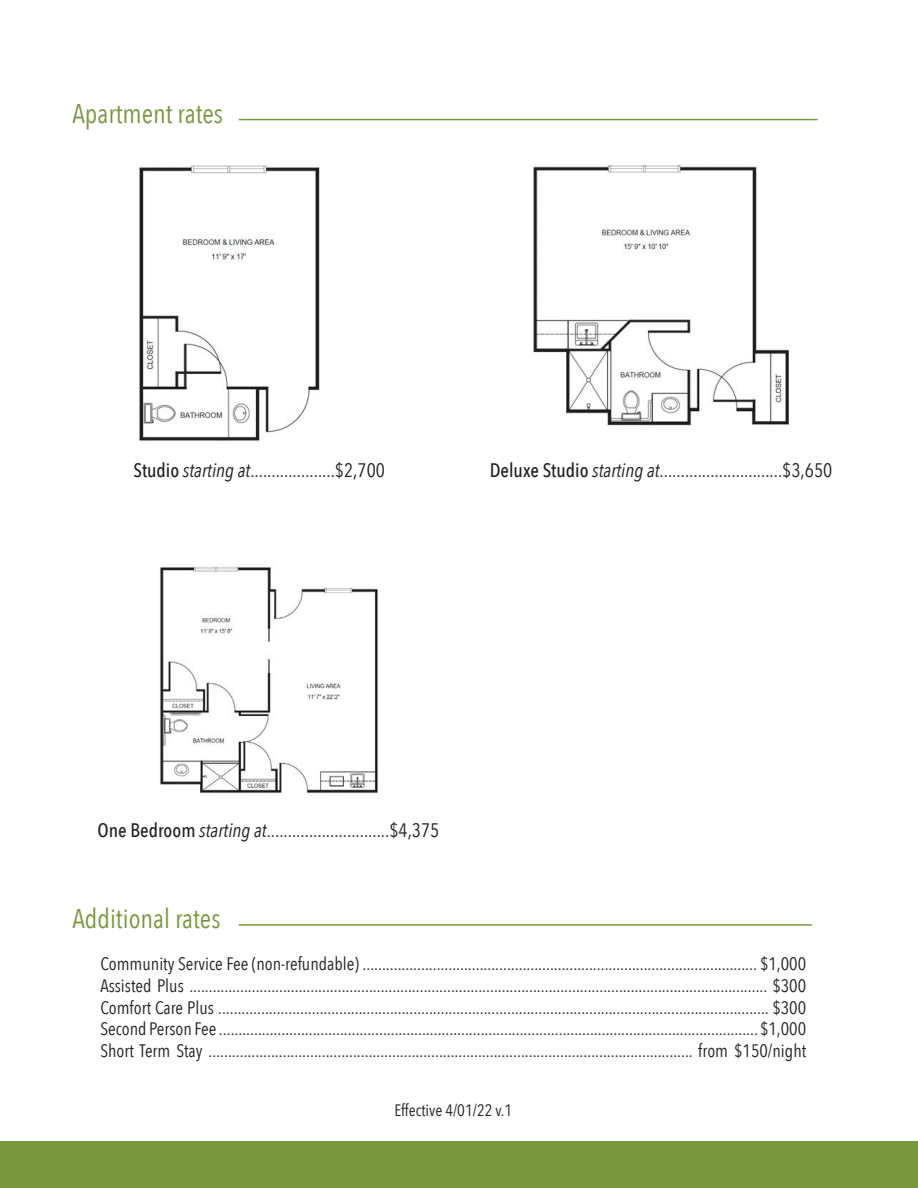
<style>
.page{position:relative;width:918px;height:1188px;background:#fff}
.page>*{position:absolute;margin:0;border:0;box-sizing:border-box;transform-origin:0 0}
.t1{font:27px "Avenir Next Condensed";color:#78963b}
.t2{font:19.5px "Avenir Next Condensed";color:#231f20}
.t3{font:18px "Avenir Next Condensed";color:#231f20}
.t4{font:16.5px "Avenir Next Condensed";color:#231f20}
.s1{font-weight:500}
.s2{font-style:italic}
</style>
<div class="page">
<div style="left:0;top:1141px;width:918px;height:47px;background:#78963b"></div>
<img style="left:160px;top:566px;width:218px;height:228px">
<hr style="left:239px;top:119px;width:579px;height:1px;background:#78963b">
<hr style="left:239px;top:924px;width:573px;height:2px;background:#78963b">
<img style="left:139px;top:165px;width:181px;height:276px">
<img style="left:533px;top:165px;width:256px;height:261px">
<p class="t1" style="left:72px;top:90px;width:152px">Apartment rates</p>
<p class="t2" style="left:134px;top:453px;width:253px"><span class="s1">Studio</span> <span class="s2">starting at</span>....................$2,700</p>
<p class="t2" style="left:490px;top:453px;width:344px"><span class="s1">Deluxe Studio</span> <span class="s2">starting at</span>.............................$3,650</p>
<p class="t2" style="left:98px;top:813px;width:343px"><span class="s1">One Bedroom</span> <span class="s2">starting at</span>.............................$4,375</p>
<p class="t1" style="left:72px;top:896px;width:150px">Additional rates</p>
<p class="t3" style="left:100px;top:949px;width:707px">Community Service Fee (non-refundable) ..................................................................................................... $1,000</p>
<p class="t3" style="left:100px;top:970px;width:707px">Assisted Plus .................................................................................................................................................... $300</p>
<p class="t3" style="left:100px;top:992px;width:707px">Comfort Care Plus ............................................................................................................................................. $300</p>
<p class="t3" style="left:100px;top:1014px;width:707px">Second Person Fee .......................................................................................................................................... $1,000</p>
<p class="t3" style="left:100px;top:1035px;width:707px">Short Term Stay ............................................................................................................................ from $150/night</p>
<p class="t4" style="left:394px;top:1096px;width:119px">Effective 4/01/22 v.1</p>
</div>
